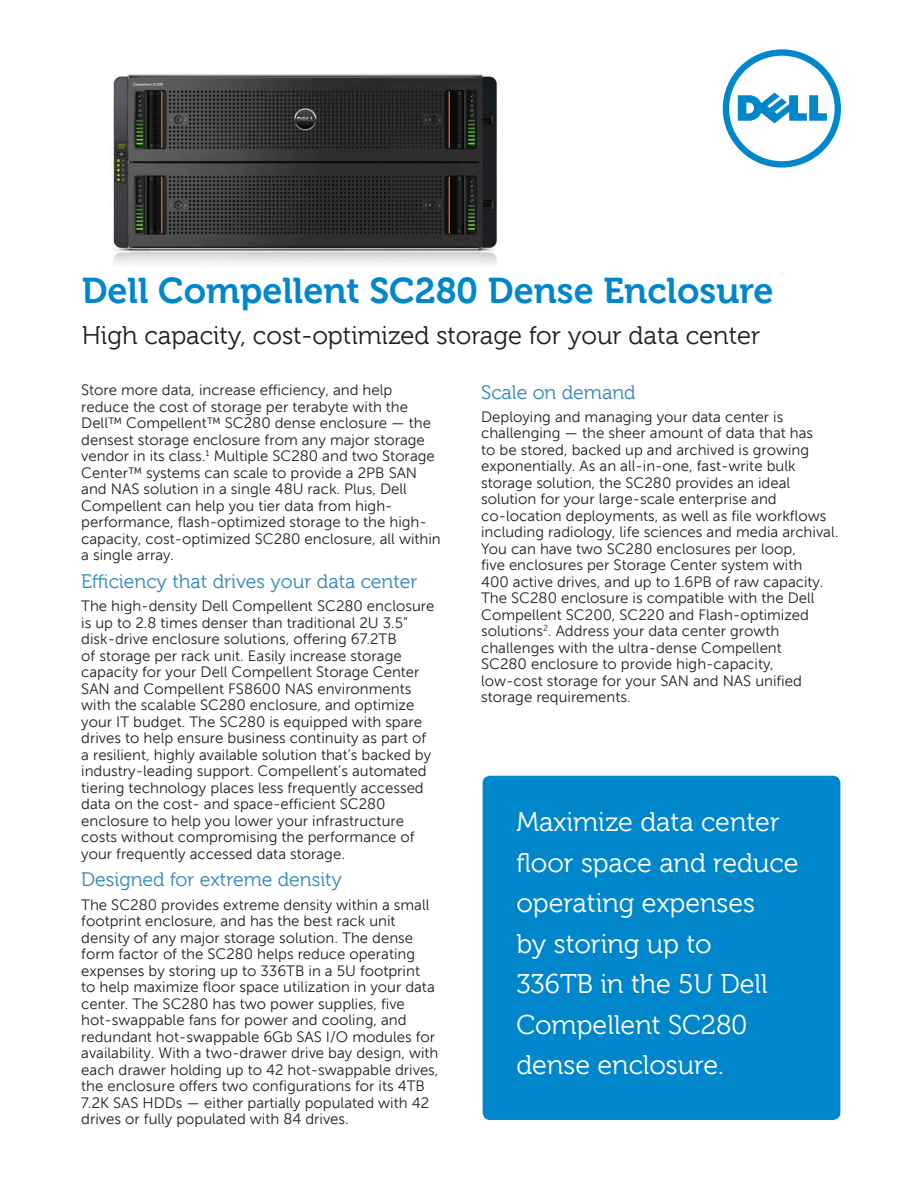
<style>
.page{position:relative;width:918px;height:1188px;background:#fff}
.page>*{position:absolute;margin:0;border:0;box-sizing:border-box;transform-origin:0 0}
.t1{font:700 36px "Museo For Dell";color:#0087cb}
.Box_Quote{font:27px/40.5px "Museo For Dell";color:#fff}
.Subtitle{font:25.5px "Museo For Dell";color:#231f20}
.Subhead{font:19.5px "Museo For Dell";color:#3287ba}
.Body{font:15px/16.5px "Museo Sans For Dell";color:#231f20}
</style>
<div class="page">
<svg style="left:723px;top:49px;width:118px;height:119px"></svg>
<div style="left:483px;top:776px;width:357px;height:344px;background:#0087cb;border-radius:7px"></div>
<img style="left:113px;top:74px;width:384px;height:190px">
<p class="t1" style="left:82px;top:271px;width:693px">Dell Compellent SC280 Dense Enclosure</p>
<p class="Subtitle" style="left:82px;top:321px;width:680px">High capacity, cost-optimized storage for your data center</p>
<p class="Body" style="left:81px;top:382px;width:361px">Store more data, increase efficiency, and help reduce the cost of storage per terabyte with the Dell™ Compellent™ SC280 dense enclosure — the densest storage enclosure from any major storage vendor in its class.<sup>1</sup> Multiple SC280 and two Storage Center™ systems can scale to provide a 2PB SAN and NAS solution in a single 48U rack. Plus, Dell Compellent can help you tier data from high&shy;performance, flash-optimized storage to the high&shy;capacity, cost-optimized SC280 enclosure, all within a single array.</p>
<p class="Subhead" style="left:81px;top:571px;width:338px">Efficiency that drives your data center</p>
<p class="Body" style="left:81px;top:598px;width:355px">The high-density Dell Compellent SC280 enclosure is up to 2.8 times denser than traditional 2U 3.5” disk-drive enclosure solutions, offering 67.2TB<br>of storage per rack unit. Easily increase storage capacity for your Dell Compellent Storage Center SAN and Compellent FS8600 NAS environments with the scalable SC280 enclosure, and optimize your IT budget. The SC280 is equipped with spare drives to help ensure business continuity as part of a resilient, highly available solution that’s backed by industry-leading support. Compellent’s automated tiering technology places less frequently accessed data on the cost- and space-efficient SC280 enclosure to help you lower your infrastructure costs without compromising the performance of your frequently accessed data storage.</p>
<p class="Subhead" style="left:81px;top:869px;width:262px">Designed for extreme density</p>
<p class="Body" style="left:81px;top:896px;width:359px">The SC280 provides extreme density within a small footprint enclosure, and has the best rack unit density of any major storage solution. The dense form factor of the SC280 helps reduce operating expenses by storing up to 336TB in a 5U footprint<br>to help maximize floor space utilization in your data center. The SC280 has two power supplies, five hot-swappable fans for power and cooling, and redundant hot-swappable 6Gb SAS I/O modules for availability. With a two-drawer drive bay design, with each drawer holding up to 42 hot-swappable drives, the enclosure offers two configurations for its 4TB 7.2K SAS HDDs — either partially populated with 42 drives or fully populated with 84 drives.</p>
<p class="Subhead" style="left:481px;top:381px;width:156px">Scale on demand</p>
<p class="Body" style="left:481px;top:408px;width:359px">Deploying and managing your data center is challenging — the sheer amount of data that has<br>to be stored, backed up and archived is growing exponentially. As an all-in-one, fast-write bulk storage solution, the SC280 provides an ideal solution for your large-scale enterprise and co-location deployments, as well as file workflows including radiology, life sciences and media archival.<br>You can have two SC280 enclosures per loop,<br>five enclosures per Storage Center system with<br>400 active drives, and up to 1.6PB of raw capacity.<br>The SC280 enclosure is compatible with the Dell Compellent SC200, SC220 and Flash-optimized solutions<sup>2</sup>. Address your data center growth challenges with the ultra-dense Compellent<br>SC280 enclosure to provide high-capacity, low-cost storage for your SAN and NAS unified storage requirements.</p>
<p class="Box_Quote" style="left:516px;top:802px;width:284px">Maximize data center floor space and reduce operating expenses<br>by storing up to<br>336TB in the 5U Dell<br>Compellent SC280 dense enclosure.</p>
</div>
